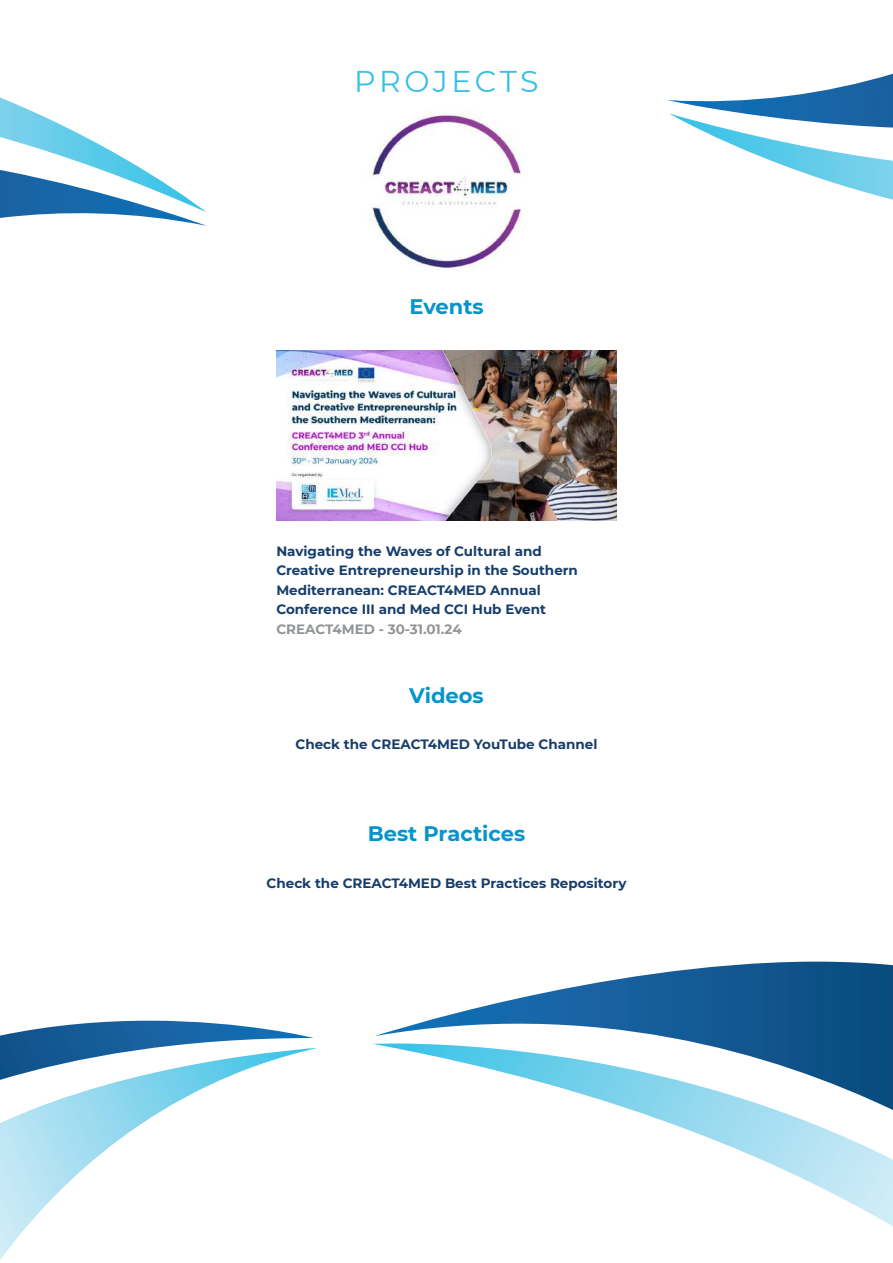
<style>
.page{position:relative;width:893px;height:1263px;background:#fff}
.page>*{position:absolute;margin:0;border:0;box-sizing:border-box;transform-origin:0 0}
.t1{font:30px "Montserrat";letter-spacing:.11em;color:#38bfe6}
.t2{font:700 21px "Montserrat";color:#0594cc}
.t3{font:700 13.5px/19.5px "Montserrat";color:#173d6b}
.t4{font:700 13.5px "Montserrat";color:#919496}
</style>
<div class="page">
<svg style="left:667px;top:74px;width:226px;height:126px"></svg>
<svg style="left:0;top:97px;width:206px;height:129px"></svg>
<img style="left:372px;top:111px;width:152px;height:161px">
<img style="left:276px;top:350px;width:341px;height:170px">
<svg style="left:0;top:1048px;width:317px;height:212px"></svg>
<svg style="left:0;top:1021px;width:314px;height:59px"></svg>
<svg style="left:375px;top:962px;width:518px;height:81px"></svg>
<svg style="left:373px;top:1043px;width:520px;height:183px"></svg>
<h1 class="t1" style="left:354px;top:61px;width:186px">PROJECTS</h1>
<h2 class="t2" style="left:409px;top:292px;width:76px">Events</h2>
<p class="t3" style="left:276px;top:540px;width:303px">Navigating the Waves of Cultural and Creative Entrepreneurship in the Southern Mediterranean: CREACT4MED Annual Conference III and Med CCI Hub Event</p>
<p class="t4" style="left:276px;top:619px;width:187px">CREACT4MED - 30-31.01.24</p>
<h2 class="t2" style="left:409px;top:680px;width:76px">Videos</h2>
<p class="t3" style="left:295px;top:734px;width:303px">Check the CREACT4MED YouTube Channel</p>
<h2 class="t2" style="left:368px;top:819px;width:159px">Best Practices</h2>
<p class="t3" style="left:267px;top:873px;width:361px">Check the CREACT4MED Best Practices Repository</p>
</div>
